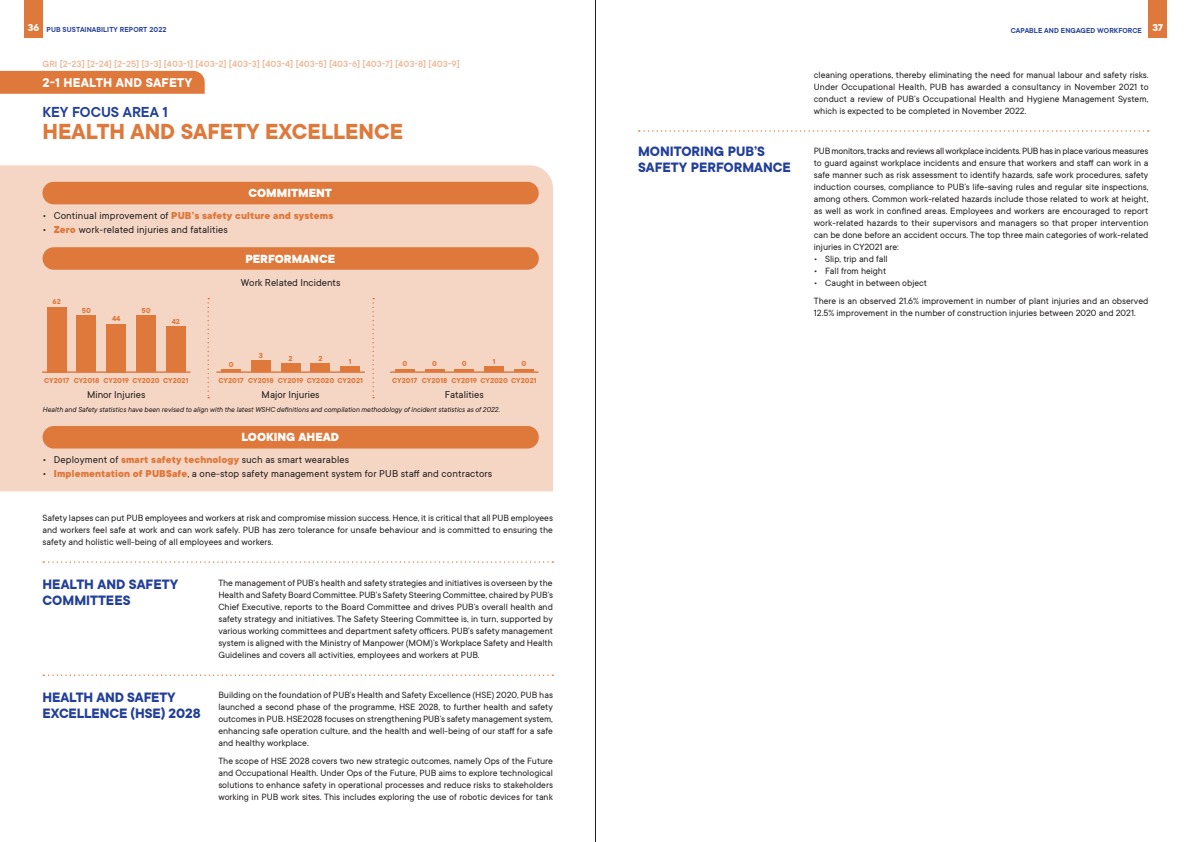
<style>
.page{position:relative;width:1191px;height:842px;background:#fff}
.page>*{position:absolute;margin:0;border:0;box-sizing:border-box;transform-origin:0 0}
.t1{font:700 24px "TT Commons";color:#de783b}
.Key_Focus{font:600 16px "TT Commons";color:#223f99}
.Header_1{font:700 15px/16px "TT Commons";color:#223f99}
.Chapter_Number{font:700 14px "TT Commons";letter-spacing:.01em;color:#fff}
.Infographic_Header{font:800 13px "TT Commons";color:#fff}
.Infographic_Body_Tex{font:11px "TT Commons";letter-spacing:.01em;color:#231f20}
.t2{font:800 11px "TT Commons";letter-spacing:.01em;color:#de783b}
.Body_Text{font:10px/12px "TT Commons";color:#231f20;text-align:justify}
.Body_Text_10mm{font:10px/12px "TT Commons";color:#231f20;text-align:justify}
.t3{font:600 10px "TT Commons";color:#eebb9d}
.Note{font:italic 8px "TT Commons";letter-spacing:-.01em;color:#231f20}
.Infographic_Graph{font:700 8px "TT Commons";color:#de783b}
.t4{font:600 8px "TT Commons";letter-spacing:.01em;color:#223f99}
.s1{font-weight:700;font-size:11px;color:#fff}
.s2{font-weight:400;color:#231f20}
.s3{font-weight:800;color:#de783b}
</style>
<div class="page">
<div style="left:0;top:165px;width:553px;height:326px;background:#f5d6c4"></div>
<div style="left:42px;top:182px;width:497px;height:22px;background:#de783b;border-radius:11px"></div>
<div style="left:43px;top:247px;width:496px;height:23px;background:#de783b;border-radius:11px"></div>
<div style="left:0;top:71px;width:205px;height:23px;background:#de783b"></div>
<div style="left:43px;top:426px;width:496px;height:22px;background:#de783b;border-radius:11px"></div>
<svg style="left:207px;top:298px;width:2px;height:100px"></svg>
<svg style="left:43px;top:674px;width:510px;height:2px"></svg>
<div style="left:47px;top:307px;width:20px;height:65px;background:#de783b"></div>
<div style="left:77px;top:315px;width:19px;height:57px;background:#de783b"></div>
<div style="left:106px;top:324px;width:20px;height:48px;background:#de783b"></div>
<div style="left:136px;top:315px;width:20px;height:57px;background:#de783b"></div>
<div style="left:166px;top:327px;width:20px;height:45px;background:#de783b"></div>
<hr style="left:43px;top:371px;width:147px;height:2px;background:#de783b">
<svg style="left:372px;top:298px;width:2px;height:100px"></svg>
<hr style="left:221px;top:369px;width:20px;height:3px;background:#de783b">
<div style="left:251px;top:361px;width:20px;height:11px;background:#de783b"></div>
<div style="left:281px;top:364px;width:19px;height:8px;background:#de783b"></div>
<div style="left:310px;top:364px;width:20px;height:8px;background:#de783b"></div>
<div style="left:340px;top:366px;width:20px;height:6px;background:#de783b"></div>
<hr style="left:217px;top:371px;width:147px;height:2px;background:#de783b">
<hr style="left:395px;top:369px;width:20px;height:3px;background:#de783b">
<hr style="left:424px;top:369px;width:20px;height:3px;background:#de783b">
<hr style="left:454px;top:369px;width:20px;height:3px;background:#de783b">
<div style="left:484px;top:366px;width:20px;height:6px;background:#de783b"></div>
<hr style="left:514px;top:369px;width:20px;height:3px;background:#de783b">
<hr style="left:390px;top:371px;width:148px;height:2px;background:#de783b">
<svg style="left:639px;top:130px;width:509px;height:2px"></svg>
<svg style="left:43px;top:561px;width:510px;height:2px"></svg>
<div style="left:24px;top:0;width:19px;height:38px;background:#de783b"></div>
<div style="left:1148px;top:0;width:19px;height:38px;background:#de783b"></div>
<hr style="left:595px;top:0;width:1px;height:842px;background:#231f20">
<p class="t4" style="left:28px;top:24px;width:140px"><span class="s1">36</span> PUB SUSTAINABILITY REPORT 2022</p>
<p class="t4" style="left:1010px;top:25px;width:154px">CAPABLE AND ENGAGED WORKFORCE <sup>37</sup></p>
<p class="t3" style="left:43px;top:58px;width:419px">GRI [2-23] [2-24] [2-25] [3-3] [403-1] [403-2] [403-3] [403-4] [403-5] [403-6] [403-7] [403-8] [403-9]</p>
<p class="Chapter_Number" style="left:43px;top:73px;width:151px">2-1 HEALTH AND SAFETY</p>
<p class="Key_Focus" style="left:43px;top:102px;width:127px">KEY FOCUS AREA 1</p>
<p class="t1" style="left:43px;top:116px;width:362px">HEALTH AND SAFETY EXCELLENCE</p>
<p class="Infographic_Header" style="left:248px;top:184px;width:85px">COMMITMENT</p>
<p class="t2" style="left:42px;top:208px;width:292px"><span class="s2">• Continual improvement of</span> PUB’s safety culture and systems</p>
<p class="Infographic_Body_Tex" style="left:42px;top:224px;width:187px">• <span class="s3">Zero</span> work-related injuries and fatalities</p>
<p class="Infographic_Header" style="left:245px;top:250px;width:91px">PERFORMANCE</p>
<p class="Infographic_Graph" style="left:53px;top:296px;width:10px">62</p>
<p class="Infographic_Graph" style="left:82px;top:305px;width:11px">50</p>
<p class="Infographic_Graph" style="left:112px;top:314px;width:10px">44</p>
<p class="Infographic_Graph" style="left:141px;top:305px;width:11px">50</p>
<p class="Infographic_Graph" style="left:172px;top:316px;width:10px">42</p>
<p class="Infographic_Graph" style="left:44px;top:375px;width:27px">CY2017</p>
<p class="Infographic_Graph" style="left:74px;top:375px;width:27px">CY2018</p>
<p class="Infographic_Graph" style="left:103px;top:375px;width:86px">CY2019 CY2020 CY2021</p>
<p class="Infographic_Body_Tex" style="left:241px;top:277px;width:101px">Work Related Incidents</p>
<p class="Infographic_Graph" style="left:229px;top:359px;width:6px">0</p>
<p class="Infographic_Graph" style="left:259px;top:350px;width:6px">3</p>
<p class="Infographic_Graph" style="left:289px;top:353px;width:6px">2</p>
<p class="Infographic_Graph" style="left:318px;top:353px;width:6px">2</p>
<p class="Infographic_Graph" style="left:349px;top:356px;width:4px">1</p>
<p class="Infographic_Graph" style="left:402px;top:359px;width:6px">0</p>
<p class="Infographic_Graph" style="left:432px;top:359px;width:6px">0</p>
<p class="Infographic_Graph" style="left:462px;top:359px;width:6px">0</p>
<p class="Infographic_Graph" style="left:493px;top:356px;width:4px">1</p>
<p class="Infographic_Graph" style="left:521px;top:359px;width:6px">0</p>
<p class="Infographic_Graph" style="left:218px;top:375px;width:27px">CY2017</p>
<p class="Infographic_Graph" style="left:248px;top:375px;width:27px">CY2018</p>
<p class="Infographic_Graph" style="left:278px;top:375px;width:86px">CY2019 CY2020 CY2021</p>
<p class="Infographic_Graph" style="left:392px;top:375px;width:27px">CY2017</p>
<p class="Infographic_Graph" style="left:422px;top:375px;width:27px">CY2018</p>
<p class="Infographic_Graph" style="left:451px;top:375px;width:86px">CY2019 CY2020 CY2021</p>
<p class="Infographic_Body_Tex" style="left:87px;top:389px;width:60px">Minor Injuries</p>
<p class="Note" style="left:43px;top:405px;width:459px">Health and Safety statistics have been revised to align with the latest WSHC definitions and compilation methodology of incident statistics as of 2022.</p>
<p class="Infographic_Body_Tex" style="left:262px;top:389px;width:59px">Major Injuries</p>
<p class="Infographic_Body_Tex" style="left:445px;top:389px;width:40px">Fatalities</p>
<p class="Infographic_Header" style="left:241px;top:429px;width:99px">LOOKING AHEAD</p>
<p class="Infographic_Body_Tex" style="left:43px;top:453px;width:308px">• Deployment of <span class="s3">smart safety technology</span> such as smart wearables</p>
<p class="Infographic_Body_Tex" style="left:43px;top:468px;width:451px">• <span class="s3">Implementation of PUBSafe</span>, a one-stop safety management system for PUB staff and contractors</p>
<p class="Body_Text" style="left:43px;top:512px;width:512px">Safety lapses can put PUB employees and workers at risk and compromise mission success. Hence, it is critical that all PUB employees and workers feel safe at work and can work safely. PUB has zero tolerance for unsafe behaviour and is committed to ensuring the safety and holistic well-being of all employees and workers.</p>
<p class="Body_Text_10mm" style="left:218px;top:577px;width:336px">The management of PUB’s health and safety strategies and initiatives is overseen by the Health and Safety Board Committee. PUB’s Safety Steering Committee, chaired by PUB’s Chief Executive, reports to the Board Committee and drives PUB’s overall health and safety strategy and initiatives. The Safety Steering Committee is, in turn, supported by various working committees and department safety officers. PUB’s safety management system is aligned with the Ministry of Manpower (MOM)’s Workplace Safety and Health Guidelines and covers all activities, employees and workers at PUB.</p>
<p class="Body_Text" style="left:218px;top:689px;width:336px">Building on the foundation of PUB’s Health and Safety Excellence (HSE) 2020, PUB has launched a second phase of the programme, HSE 2028, to further health and safety outcomes in PUB. HSE2028 focuses on strengthening PUB’s safety management system, enhancing safe operation culture, and the health and well-being of our staff for a safe and healthy workplace.</p>
<p class="Body_Text_10mm" style="left:218px;top:755px;width:336px">The scope of HSE 2028 covers two new strategic outcomes, namely Ops of the Future and Occupational Health. Under Ops of the Future, PUB aims to explore technological solutions to enhance safety in operational processes and reduce risks to stakeholders working in PUB work sites. This includes exploring the use of robotic devices for tank</p>
<p class="Header_1" style="left:43px;top:576px;width:137px">HEALTH AND SAFETY<br>COMMITTEES</p>
<p class="Header_1" style="left:43px;top:689px;width:160px">HEALTH AND SAFETY<br>EXCELLENCE (HSE) 2028</p>
<p class="Header_1" style="left:638px;top:143px;width:154px">MONITORING PUB’S<br>SAFETY PERFORMANCE</p>
<p class="Body_Text_10mm" style="left:814px;top:69px;width:336px">cleaning operations, thereby eliminating the need for manual labour and safety risks.<br>Under Occupational Health, PUB has awarded a consultancy in November 2021 to conduct a review of PUB’s Occupational Health and Hygiene Management System, which is expected to be completed in November 2022.</p>
<p class="Body_Text" style="left:814px;top:145px;width:336px">PUB monitors, tracks and reviews all workplace incidents. PUB has in place various measures to guard against workplace incidents and ensure that workers and staff can work in a safe manner such as risk assessment to identify hazards, safe work procedures, safety induction courses, compliance to PUB’s life-saving rules and regular site inspections, among others. Common work-related hazards include those related to work at height, as well as work in confined areas. Employees and workers are encouraged to report work-related hazards to their supervisors and managers so that proper intervention can be done before an accident occurs. The top three main categories of work-related injuries in CY2021 are:</p>
<p class="Body_Text" style="left:814px;top:253px;width:75px">• Slip, trip and fall</p>
<p class="Body_Text" style="left:814px;top:265px;width:74px">• Fall from height</p>
<p class="Body_Text" style="left:814px;top:277px;width:115px">• Caught in between object</p>
<p class="Body_Text" style="left:814px;top:295px;width:336px">There is an observed 21.6% improvement in number of plant injuries and an observed<br>12.5% improvement in the number of construction injuries between 2020 and 2021.</p>
</div>
